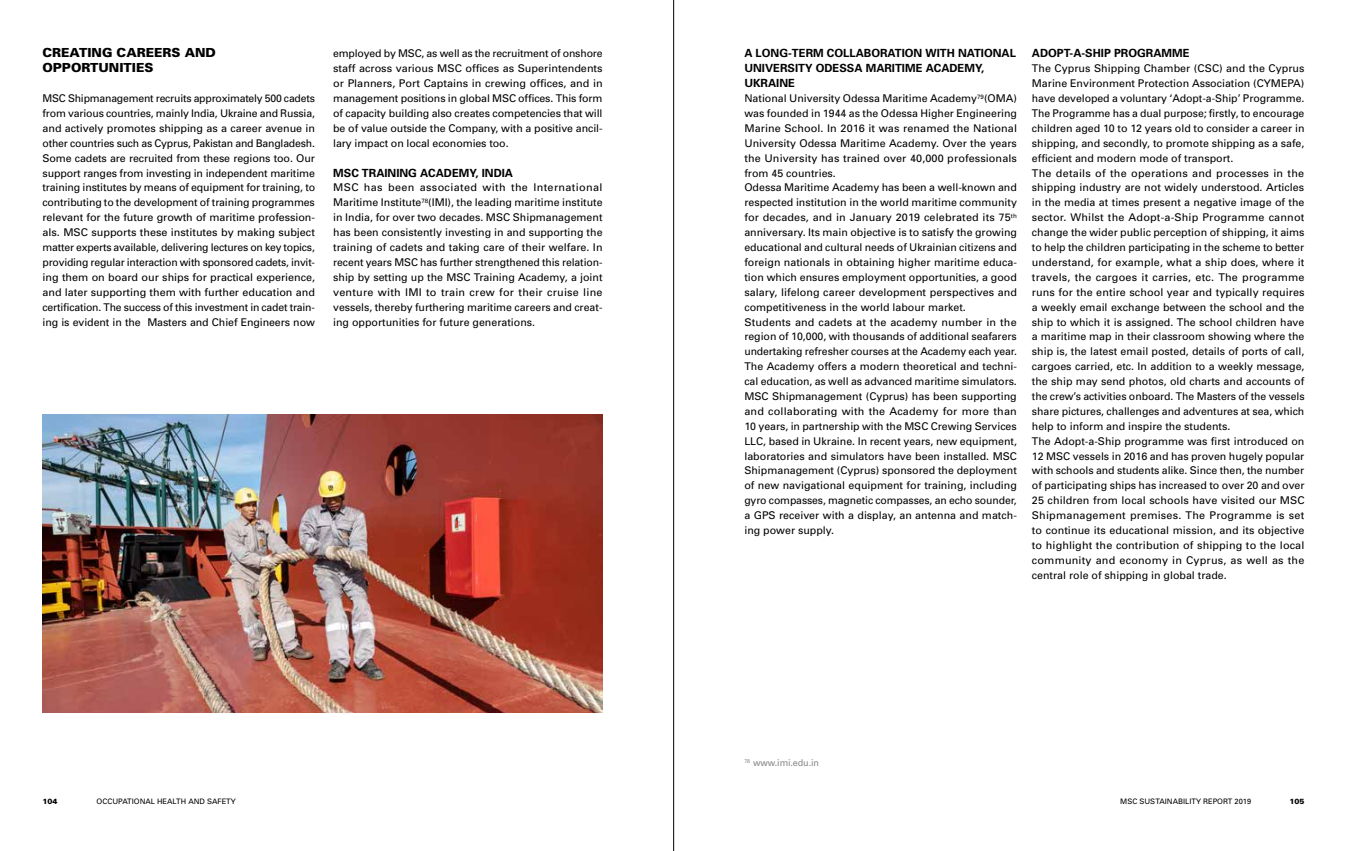
<style>
.page{position:relative;width:1347px;height:851px;background:#fff}
.page>*{position:absolute;margin:0;border:0;box-sizing:border-box;transform-origin:0 0}
.t1{font:900 12.5px/14.9px "Univers";color:#000}
.t2{font:700 11.25px/14.9px "Univers";color:#000}
.t3{font:10.62px/14.9px "Univers";color:#000;text-align:justify}
.t4{font:9.38px "Univers";letter-spacing:-.01em;color:#878787;scale:.96 1}
.t5{font:7.5px "Univers";color:#000}
.t6{font:900 7.5px "Univers";color:#000}
</style>
<div class="page">
<img style="left:43px;top:415px;width:559px;height:297px">
<hr style="left:673px;top:0;width:1px;height:850px;background:#000">
<p class="t1" style="left:43px;top:45px;width:175px">CREATING CAREERS AND<br>OPPORTUNITIES</p>
<p class="t3" style="left:43px;top:91px;width:274px">MSC Shipmanagement recruits approximately 500 cadets from various countries, mainly India, Ukraine and Russia, and actively promotes shipping as a career avenue in other countries such as Cyprus, Pakistan and Bangladesh.<br>Some cadets are recruited from these regions too. Our support ranges from investing in independent maritime training institutes by means of equipment for training, to contributing to the development of training programmes relevant for the future growth of maritime profession&shy;als. MSC supports these institutes by making subject matter experts available, delivering lectures on key topics, providing regular interaction with sponsored cadets, invit&shy;ing them on board our ships for practical experience, and later supporting them with further education and certification. The success of this investment in cadet train&shy;ing is evident in the Masters and Chief Engineers now</p>
<p class="t3" style="left:333px;top:46px;width:271px">employed by MSC, as well as the recruitment of onshore staff across various MSC offices as Superintendents or Planners, Port Captains in crewing offices, and in management positions in global MSC offices. This form of capacity building also creates competencies that will be of value outside the Company, with a positive ancil&shy;lary impact on local economies too.</p>
<p class="t2" style="left:333px;top:165px;width:181px">MSC TRAINING ACADEMY, INDIA</p>
<p class="t3" style="left:333px;top:180px;width:271px">MSC has been associated with the International Maritime Institute<sup>78</sup>(IMI), the leading maritime institute in India, for over two decades. MSC Shipmanagement has been consistently investing in and supporting the training of cadets and taking care of their welfare. In recent years MSC has further strengthened this relation&shy;ship by setting up the MSC Training Academy, a joint venture with IMI to train crew for their cruise line vessels, thereby furthering maritime careers and creat&shy;ing opportunities for future generations.</p>
<p class="t2" style="left:744px;top:46px;width:273px">A LONG-TERM COLLABORATION WITH NATIONAL<br>UNIVERSITY ODESSA MARITIME ACADEMY,<br>UKRAINE</p>
<p class="t3" style="left:744px;top:91px;width:274px;text-align:left">National University Odessa Maritime Academy<sup>79</sup>(OMA) was founded in 1944 as the Odessa Higher Engineering Marine School. In 2016 it was renamed the National University Odessa Maritime Academy. Over the years the University has trained over 40,000 professionals from 45 countries.<br>Odessa Maritime Academy has been a well-known and respected institution in the world maritime community for decades, and in January 2019 celebrated its 75<sup>th </sup>anniversary. Its main objective is to satisfy the growing educational and cultural needs of Ukrainian citizens and foreign nationals in obtaining higher maritime educa&shy;tion which ensures employment opportunities, a good salary, lifelong career development perspectives and competitiveness in the world labour market.<br>Students and cadets at the academy number in the region of 10,000, with thousands of additional seafarers undertaking refresher courses at the Academy each year.<br>The Academy offers a modern theoretical and techni&shy;cal education, as well as advanced maritime simulators.<br>MSC Shipmanagement (Cyprus) has been supporting and collaborating with the Academy for more than 10 years, in partnership with the MSC Crewing Services LLC, based in Ukraine. In recent years, new equipment, laboratories and simulators have been installed. MSC Shipmanagement (Cyprus) sponsored the deployment of new navigational equipment for training, including gyro compasses, magnetic compasses, an echo sounder, a GPS receiver with a display, an antenna and match&shy;ing power supply.</p>
<p class="t2" style="left:1032px;top:46px;width:159px">ADOPT-A-SHIP PROGRAMME</p>
<p class="t3" style="left:1032px;top:61px;width:274px;text-align:left">The Cyprus Shipping Chamber (CSC) and the Cyprus Marine Environment Protection Association (CYMEPA) have developed a voluntary ‘Adopt-a-Ship’ Programme.<br>The Programme has a dual purpose; firstly, to encourage children aged 10 to 12 years old to consider a career in shipping, and secondly, to promote shipping as a safe, efficient and modern mode of transport.<br>The details of the operations and processes in the shipping industry are not widely understood. Articles in the media at times present a negative image of the sector. Whilst the Adopt-a-Ship Programme cannot change the wider public perception of shipping, it aims to help the children participating in the scheme to better understand, for example, what a ship does, where it travels, the cargoes it carries, etc. The programme runs for the entire school year and typically requires a weekly email exchange between the school and the ship to which it is assigned. The school children have a maritime map in their classroom showing where the ship is, the latest email posted, details of ports of call, cargoes carried, etc. In addition to a weekly message, the ship may send photos, old charts and accounts of the crew’s activities onboard. The Masters of the vessels share pictures, challenges and adventures at sea, which help to inform and inspire the students.<br>The Adopt-a-Ship programme was first introduced on 12 MSC vessels in 2016 and has proven hugely popular with schools and students alike. Since then, the number of participating ships has increased to over 20 and over 25 children from local schools have visited our MSC Shipmanagement premises. The Programme is set to continue its educational mission, and its objective to highlight the contribution of shipping to the local community and economy in Cyprus, as well as the central role of shipping in global trade.</p>
<p class="t4" style="left:744px;top:756px;width:79px"><sup>78</sup> www.imi.edu.in</p>
<p class="t6" style="left:43px;top:796px;width:17px">104</p>
<p class="t5" style="left:97px;top:796px;width:141px">OCCUPATIONAL HEALTH AND SAFETY</p>
<p class="t5" style="left:1120px;top:796px;width:132px">MSC SUSTAINABILITY REPORT 2019</p>
<p class="t6" style="left:1289px;top:796px;width:17px">105</p>
</div>
